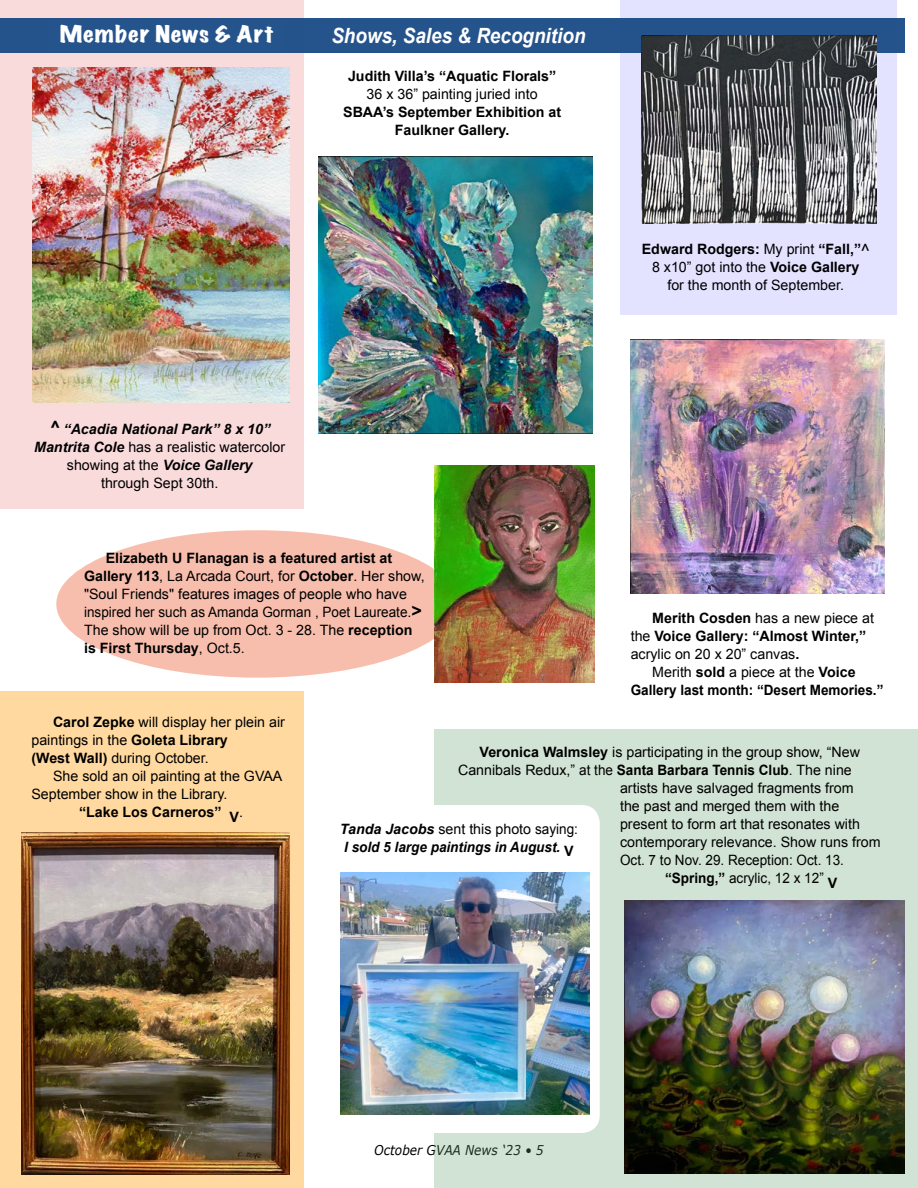
<style>
.page{position:relative;width:918px;height:1188px;background:#fff}
.page>*{position:absolute;margin:0;border:0;box-sizing:border-box;transform-origin:0 0}
.t1{font:italic 700 21px "Arial";color:#fff;scale:.9 1}
.t2{font:expanded 21px "Marker Felt";letter-spacing:.035em;color:#fff;scale:1.15 1}
.t3{font:14.25px/18px "Arial";color:#000}
.t4{font:700 14.25px/18px "Arial";color:#000;text-align:center}
.t5{font:italic 700 14.25px/18px "Arial";color:#000}
.t6{font:14.25px "Arial";color:#000;scale:.95 1}
.t7{font:italic 13.5px "Verdana";color:#000;scale:.9 1}
.s1{font-weight:700;font-style:italic;font-size:18px}
.s2{font-weight:700;font-style:italic}
.s3{font-weight:700}
.s4{font-weight:700;font-size:18px}
.s5{font-size:18px}
.s6{font-weight:400}
.s7{font-weight:400;font-style:normal}
.s8{font-style:normal}
</style>
<div class="page">
<div style="left:56px;top:530px;width:402px;height:148px;background:#f8bead;border-radius:50%"></div>
<div style="left:0;top:0;width:303px;height:509px;background:#fadbdc"></div>
<div style="left:435px;top:729px;width:483px;height:459px;background:#d1e3d4"></div>
<div style="left:331px;top:805px;width:269px;height:328px;background:#fff;border-radius:18px"></div>
<div style="left:621px;top:0;width:276px;height:315px;background:#e3e3ff"></div>
<div style="left:0;top:692px;width:303px;height:496px;background:#ffd99f"></div>
<div style="left:0;top:18px;width:904px;height:35px;background:#25548c"></div>
<img style="left:641px;top:36px;width:236px;height:187px">
<img style="left:22px;top:832px;width:268px;height:342px">
<img style="left:341px;top:873px;width:249px;height:241px">
<img style="left:32px;top:67px;width:258px;height:336px">
<img style="left:631px;top:340px;width:254px;height:254px">
<img style="left:435px;top:465px;width:159px;height:217px">
<img style="left:625px;top:900px;width:279px;height:273px">
<img style="left:318px;top:157px;width:275px;height:276px">
<h1 class="t2" style="left:60px;top:18px;width:188px">Member News &amp; Art</h1>
<h1 class="t1" style="left:331px;top:22px;width:284px">Shows, Sales &amp; Recognition</h1>
<p class="t4" style="left:348px;top:68px;width:210px">Judith Villa’s “Aquatic Florals”</p>
<p class="t3" style="left:367px;top:86px;width:173px">36 x 36” painting juried into</p>
<p class="t4" style="left:343px;top:104px;width:220px">SBAA’s September Exhibition at<br>Faulkner Gallery.</p>
<p class="t3" style="left:34px;top:420px;width:253px;text-align:center"><span class="s1">^</span> <span class="s2">“Acadia National Park” 8 x 10”<br>Mantrita Cole</span> has a realistic watercolor showing at the <span class="s2">Voice Gallery<br></span>through Sept 30th.</p>
<p class="t3" style="left:84px;top:549px;width:342px;text-indent:22px"><span class="s3">Elizabeth U Flanagan is a featured artist at Gallery 113</span>, La Arcada Court, for <span class="s3">October</span>. Her show, "Soul Friends" features images of people who have inspired her such as Amanda Gorman , Poet Laureate.<span class="s4">&gt; </span>The show will be up from Oct. 3 - 28. The <span class="s3">reception is First Thursday</span>, Oct.5.</p>
<p class="t3" style="left:642px;top:240px;width:229px;text-align:center"><span class="s3">Edward Rodgers:</span> My print <span class="s3">“Fall,”</span><span class="s5">^<br></span>8 x10” got into the <span class="s3">Voice Gallery<br></span>for the month of September.</p>
<p class="t4" style="left:631px;top:609px;width:245px;text-align:left;text-indent:22px">Merith Cosden <span class="s6">has a new piece at the</span> Voice Gallery: “Almost Winter,” <span class="s6">acrylic on 20 x 20” canvas</span>.</p>
<p class="t4" style="left:631px;top:663px;width:254px"><span class="s6">Merith</span> sold <span class="s6">a piece at the</span> Voice<br>Gallery last month: “Desert Memories.”</p>
<p class="t3" style="left:31px;top:714px;width:255px;text-indent:22px"><span class="s3">Carol Zepke</span> will display her plein air paintings in the <span class="s3">Goleta Library<br>(West Wall)</span> during October.</p>
<p class="t3" style="left:53px;top:768px;width:231px">She sold an oil painting at the GVAA</p>
<p class="t3" style="left:31px;top:786px;width:198px">September show in the Library.</p>
<p class="t4" style="left:79px;top:804px;width:165px">“Lake Los Carneros” V<span class="s6">.</span></p>
<p class="t3" style="left:480px;top:743px;width:382px"><span class="s3">Veronica Walmsley</span> is participating in the group show, “New</p>
<p class="t3" style="left:458px;top:761px;width:395px">Cannibals Redux,” at the <span class="s3">Santa Barbara Tennis Club</span>. The nine</p>
<p class="t3" style="left:620px;top:779px;width:235px">artists have salvaged fragments from</p>
<p class="t3" style="left:620px;top:797px;width:221px">the past and merged them with the</p>
<p class="t3" style="left:620px;top:815px;width:241px">present to form art that resonates with</p>
<p class="t3" style="left:620px;top:833px;width:262px">contemporary relevance. Show runs from</p>
<p class="t6" style="left:620px;top:851px;width:237px">Oct. 7 to Nov. 29. Reception: Oct. 13.</p>
<p class="t6" style="left:665px;top:869px;width:183px"><span class="s3">“Spring,”</span> acrylic, 12 x 12” <span class="s3">V</span></p>
<p class="t5" style="left:340px;top:820px;width:239px">Tanda Jacobs <span class="s7">sent this photo saying:<br></span>I sold 5 large paintings in August. <span class="s8">V</span></p>
<p class="t7" style="left:374px;top:1142px;width:190px">October GVAA News ‘23 • 5</p>
</div>
